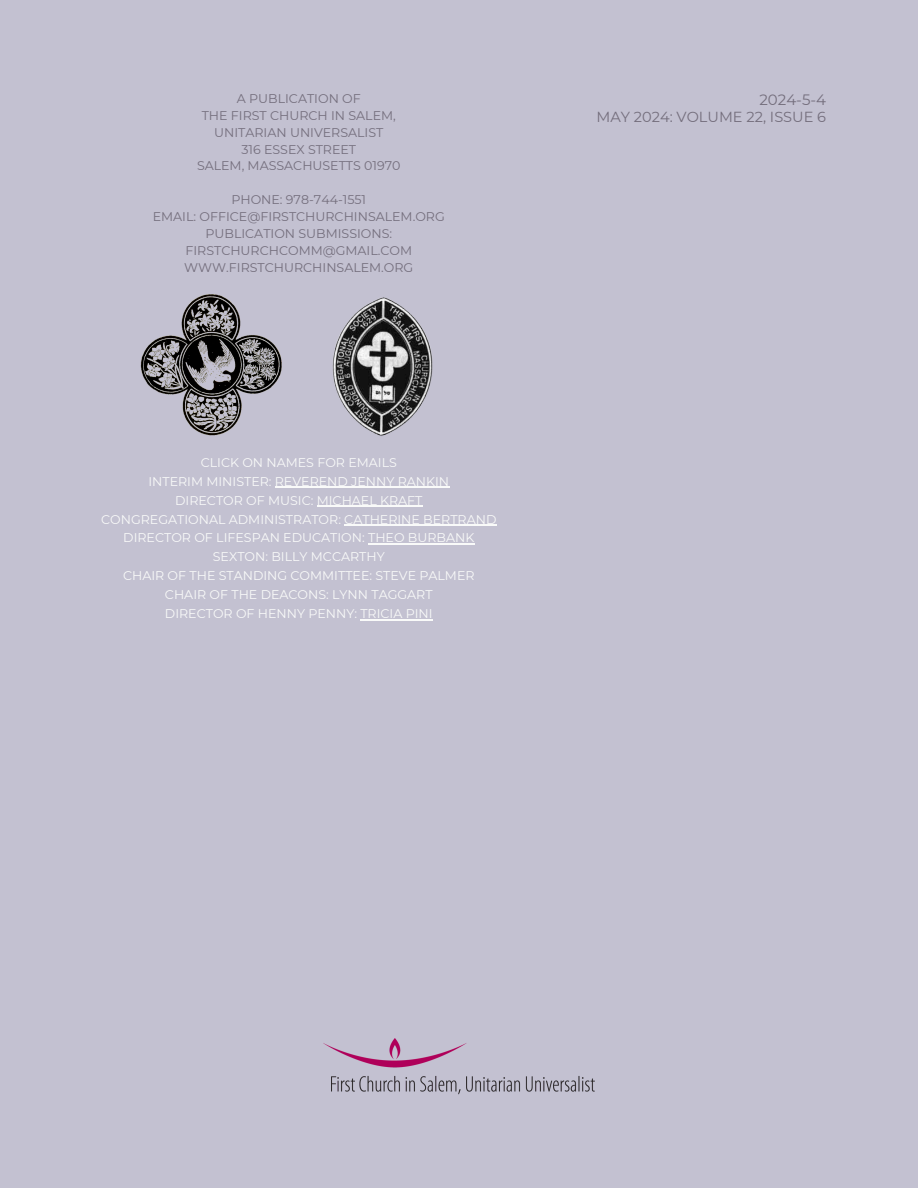
<style>
.page{position:relative;width:918px;height:1188px;background:#c3c1d1}
.page>*{position:absolute;margin:0;border:0;box-sizing:border-box;transform-origin:0 0}
.t1{font:15px "Montserrat";color:#746e7c}
.t2{font:14.55px "Montserrat";color:#746e7c}
.t3{font:12.6px "Montserrat";color:#f9faf9}
.t4{font:12.6px "Montserrat";color:#746e7c}
</style>
<div class="page">
<img style="left:140px;top:294px;width:142px;height:142px">
<img style="left:332px;top:297px;width:101px;height:139px">
<img style="left:323px;top:1039px;width:271px;height:56px">
<hr style="left:275px;top:487px;width:174px;height:1px;background:#f9faf9">
<hr style="left:317px;top:506px;width:106px;height:1px;background:#f9faf9">
<hr style="left:344px;top:525px;width:152px;height:1px;background:#f9faf9">
<hr style="left:368px;top:544px;width:106px;height:1px;background:#f9faf9">
<hr style="left:360px;top:619px;width:73px;height:1px;background:#f9faf9">
<p class="t4" style="left:237px;top:91px;width:125px">A PUBLICATION OF</p>
<p class="t4" style="left:202px;top:108px;width:196px">THE FIRST CHURCH IN SALEM,</p>
<p class="t4" style="left:214px;top:124px;width:171px">UNITARIAN UNIVERSALIST</p>
<p class="t4" style="left:241px;top:141px;width:116px">316 ESSEX STREET</p>
<p class="t4" style="left:197px;top:158px;width:205px">SALEM, MASSACHUSETTS 01970</p>
<p class="t4" style="left:231px;top:192px;width:136px">PHONE: 978-744-1551</p>
<p class="t4" style="left:153px;top:209px;width:293px">EMAIL: OFFICE@FIRSTCHURCHINSALEM.ORG</p>
<h1 class="t4" style="left:205px;top:226px;width:188px">PUBLICATION SUBMISSIONS:</h1>
<h1 class="t4" style="left:185px;top:243px;width:228px">FIRSTCHURCHCOMM@GMAIL.COM</h1>
<p class="t4" style="left:184px;top:259px;width:231px">WWW.FIRSTCHURCHINSALEM.ORG</p>
<p class="t3" style="left:201px;top:455px;width:198px">CLICK ON NAMES FOR EMAILS</p>
<p class="t3" style="left:148px;top:474px;width:302px">INTERIM MINISTER: REVEREND JENNY RANKIN</p>
<p class="t3" style="left:175px;top:492px;width:249px">DIRECTOR OF MUSIC: MICHAEL KRAFT</p>
<p class="t3" style="left:101px;top:511px;width:397px">CONGREGATIONAL ADMINISTRATOR: CATHERINE BERTRAND</p>
<p class="t3" style="left:123px;top:530px;width:353px">DIRECTOR OF LIFESPAN EDUCATION: THEO BURBANK</p>
<p class="t3" style="left:213px;top:549px;width:173px">SEXTON: BILLY MCCARTHY</p>
<p class="t3" style="left:123px;top:568px;width:353px">CHAIR OF THE STANDING COMMITTEE: STEVE PALMER</p>
<p class="t3" style="left:165px;top:587px;width:269px">CHAIR OF THE DEACONS: LYNN TAGGART</p>
<p class="t3" style="left:165px;top:606px;width:269px">DIRECTOR OF HENNY PENNY: TRICIA PINI</p>
<p class="t1" style="left:759px;top:90px;width:68px">2024-5-4</p>
<p class="t2" style="left:597px;top:108px;width:231px">MAY 2024: VOLUME 22, ISSUE 6</p>
</div>
